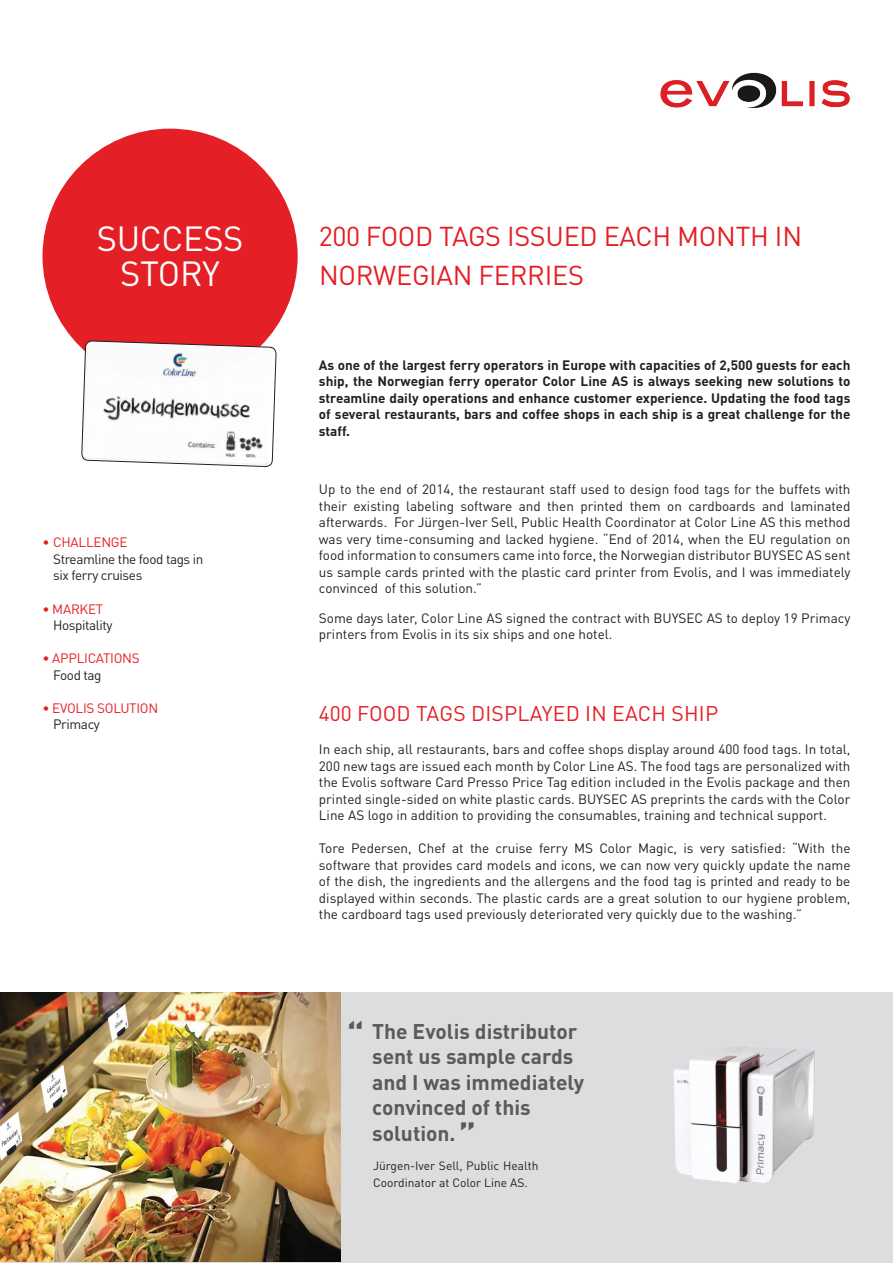
<style>
.page{position:relative;width:893px;height:1263px;background:#fff}
.page>*{position:absolute;margin:0;border:0;box-sizing:border-box;transform-origin:0 0}
.t1{font:700 36px "DINOT";color:#595a59}
.t2{font:34.5px/34.5px "DINOT";letter-spacing:-.015em;color:#fff;text-align:center}
.t3{font:27px/38.7px "DINOT";letter-spacing:-.01em;color:#e41f25}
.t4{font:700 21px/25.5px "DINOT";color:#595a59}
.t5{font:21px "DINOT";letter-spacing:.01em;color:#e41f25}
.t6{font:13.5px/16.5px "DINOT";color:#231f20;text-align:justify}
.t7{font:700 13.5px/16.5px "DINOT";color:#231f20;text-align:justify}
.t8{font:13.5px/16.5px "DINOT";letter-spacing:-.03em;color:#231f20}
.t9{font:13.5px "DINOT";letter-spacing:-.02em;color:#e41f25}
.t10{font:12px/16.5px "DINOT";color:#231f20}
</style>
<div class="page">
<div style="left:43px;top:129px;width:255px;height:255px;background:#e41f25;border-radius:50%"></div>
<img style="left:660px;top:72px;width:190px;height:36px">
<div style="left:0;top:992px;width:893px;height:271px;background:#dcdddf"></div>
<img style="left:1px;top:992px;width:339px;height:269px">
<img style="left:673px;top:1046px;width:142px;height:137px">
<svg style="left:81px;top:326px;width:196px;height:141px"></svg>
<h2 class="t2" style="left:97px;top:221px;width:148px">SUCCESS<br>STORY</h2>
<h3 class="t3" style="left:319px;top:216px;width:485px">200 FOOD TAGS ISSUED EACH MONTH IN<br>NORWEGIAN FERRIES</h3>
<p class="t9" style="left:43px;top:534px;width:87px">• CHALLENGE</p>
<p class="t8" style="left:53px;top:550px;width:152px">Streamline the food tags in six ferry cruises</p>
<p class="t9" style="left:43px;top:600px;width:62px">• MARKET</p>
<p class="t8" style="left:53px;top:617px;width:61px">Hospitality</p>
<p class="t9" style="left:43px;top:650px;width:99px">• APPLICATIONS</p>
<p class="t6" style="left:53px;top:666px;width:50px">Food tag</p>
<p class="t9" style="left:43px;top:699px;width:117px">• EVOLIS SOLUTION</p>
<p class="t8" style="left:53px;top:716px;width:48px">Primacy</p>
<p class="t7" style="left:319px;top:356px;width:533px">As one of the largest ferry operators in Europe with capacities of 2,500 guests for each ship, the Norwegian ferry operator Color Line AS is always seeking new solutions to streamline daily operations and enhance customer experience. Updating the food tags of several restaurants, bars and coffee shops in each ship is a great challenge for the staff.</p>
<p class="t6" style="left:319px;top:481px;width:533px">Up to the end of 2014, the restaurant staff used to design food tags for the buffets with their existing labeling software and then printed them on cardboards and laminated afterwards. For Jürgen-Iver Sell, Public Health Coordinator at Color Line AS this method was very time-consuming and lacked hygiene. “End of 2014, when the EU regulation on food information to consumers came into force, the Norwegian distributor BUYSEC AS sent us sample cards printed with the plastic card printer from Evolis, and I was immediately convinced of this solution.”</p>
<p class="t6" style="left:319px;top:609px;width:533px">Some days later, Color Line AS signed the contract with BUYSEC AS to deploy 19 Primacy printers from Evolis in its six ships and one hotel.</p>
<h3 class="t5" style="left:319px;top:700px;width:401px">400 FOOD TAGS DISPLAYED IN EACH SHIP</h3>
<p class="t6" style="left:319px;top:741px;width:533px">In each ship, all restaurants, bars and coffee shops display around 400 food tags. In total, 200 new tags are issued each month by Color Line AS. The food tags are personalized with the Evolis software Card Presso Price Tag edition included in the Evolis package and then printed single-sided on white plastic cards. BUYSEC AS preprints the cards with the Color Line AS logo in addition to providing the consumables, training and technical support.</p>
<p class="t6" style="left:319px;top:840px;width:533px">Tore Pedersen, Chef at the cruise ferry MS Color Magic, is very satisfied: “With the software that provides card models and icons, we can now very quickly update the name of the dish, the ingredients and the allergens and the food tag is printed and ready to be displayed within seconds. The plastic cards are a great solution to our hygiene problem, the cardboard tags used previously deteriorated very quickly due to the washing.”</p>
<h1 class="t1" style="left:347px;top:1013px;width:19px">“</h1>
<h3 class="t4" style="left:372px;top:1017px;width:213px">The Evolis distributor sent us sample cards and I was immediately convinced of this solution.</h3>
<h1 class="t1" style="left:459px;top:1112px;width:19px">”</h1>
<p class="t10" style="left:373px;top:1157px;width:167px">Jürgen-Iver Sell, Public Health<br>Coordinator at Color Line AS.</p>
</div>
